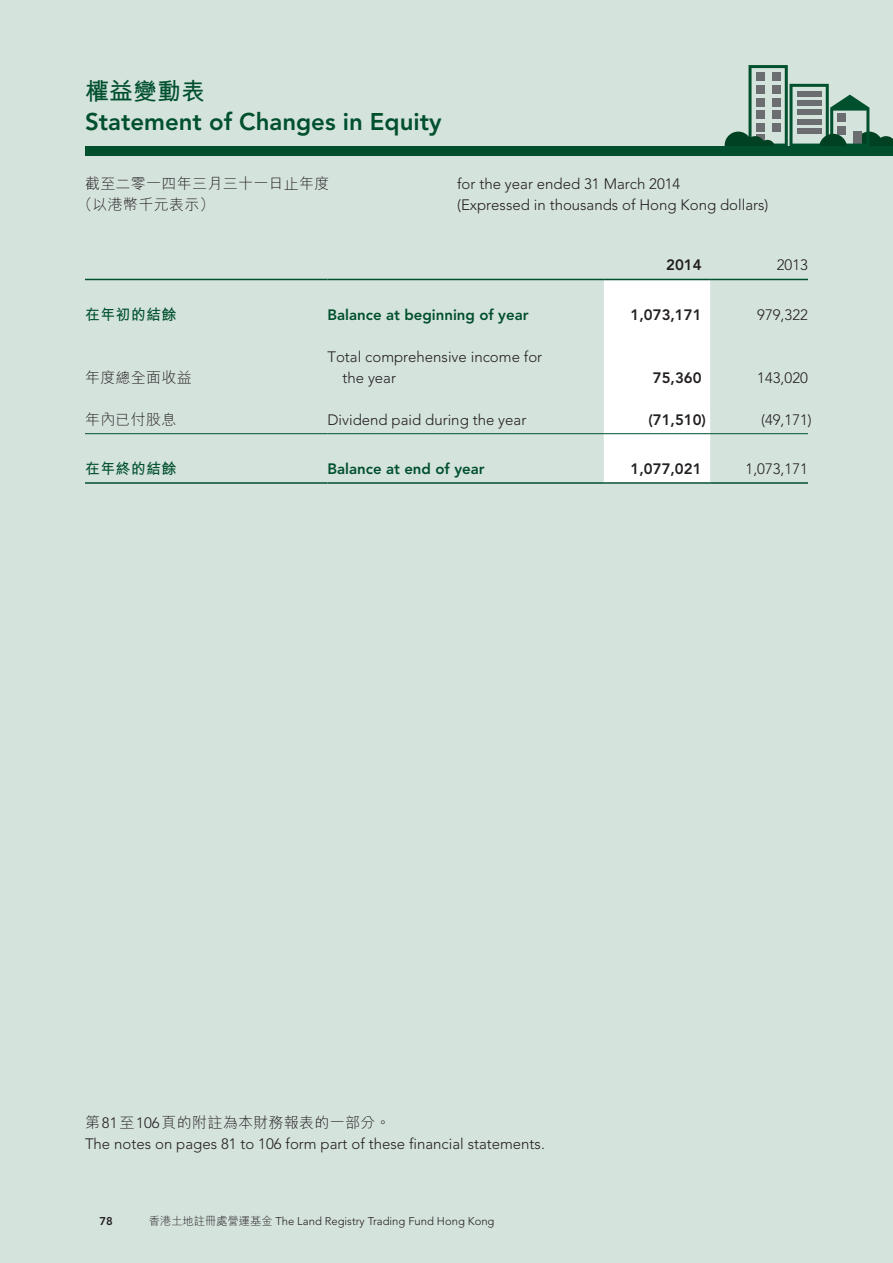
<style>
.page{position:relative;width:893px;height:1263px;background:#d5e3dd}
.page>*{position:absolute;margin:0;border:0;box-sizing:border-box;transform-origin:0 0}
.t1{font:800 24px/30px "Avenir LT Std";color:#00502e}
._00_txt_E{font:300 15px "Avenir LT Std";color:#231f20}
._50_Table_txt{font:300 15px "Avenir LT Std";color:#231f20}
._000_txt_C{font:300 15px "M Hei HK";letter-spacing:.02em;color:#231f20}
._50_Table_txt-2{font:800 15px "Avenir LT Std";color:#00502e}
._50_Table_txt-3{font:800 15px "Avenir LT Std";color:#231f20}
._50_Table_txt-4{font:300 15px "M Hei HK";letter-spacing:.02em;color:#231f20}
._50_Table_txt-5{font:700 15px "M Hei HK";letter-spacing:.02em;color:#00502e}
.t2{font:300 11.25px "Avenir LT Std";color:#231f20}
.t3{font:800 11.25px "Avenir LT Std";color:#231f20}
.s1{font-family:"M Hei HK";font-weight:700}
.s2{font-family:"Avenir LT Std"}
.s3{font-family:"M Hei HK"}
</style>
<div class="page">
<svg style="left:725px;top:65px;width:168px;height:81px"></svg>
<div style="left:85px;top:146px;width:808px;height:10px;background:#00502e"></div>
<div style="left:604px;top:280px;width:106px;height:202px;background:#fff"></div>
<hr style="left:85px;top:279px;width:242px;height:1px;background:#00502e">
<hr style="left:327px;top:279px;width:277px;height:1px;background:#00502e">
<hr style="left:604px;top:279px;width:106px;height:1px;background:#00502e">
<hr style="left:710px;top:279px;width:98px;height:1px;background:#00502e">
<hr style="left:85px;top:433px;width:242px;height:1px;background:#00502e">
<hr style="left:327px;top:433px;width:277px;height:1px;background:#00502e">
<hr style="left:604px;top:433px;width:106px;height:1px;background:#00502e">
<hr style="left:710px;top:433px;width:98px;height:1px;background:#00502e">
<hr style="left:85px;top:482px;width:242px;height:2px;background:#00502e">
<hr style="left:327px;top:482px;width:277px;height:2px;background:#00502e">
<hr style="left:604px;top:482px;width:106px;height:2px;background:#00502e">
<hr style="left:710px;top:482px;width:98px;height:2px;background:#00502e">
<h1 class="t1" style="left:85px;top:76px;width:358px"><span class="s1">權益變動表<br></span>Statement of Changes in Equity</h1>
<p class="_000_txt_C" style="left:85px;top:176px;width:246px">截至二零一四年三月三十一日止年度</p>
<p class="_000_txt_C" style="left:78px;top:197px;width:138px">（以港幣千元表示）</p>
<p class="_00_txt_E" style="left:457px;top:175px;width:225px">for the year ended 31 March 2014</p>
<p class="_00_txt_E" style="left:457px;top:196px;width:313px">(Expressed in thousands of Hong Kong dollars)</p>
<p class="_50_Table_txt-3" style="left:666px;top:256px;width:37px">2014</p>
<p class="_50_Table_txt" style="left:777px;top:256px;width:33px">2013</p>
<p class="_50_Table_txt-5" style="left:85px;top:304px;width:93px">在年初的結餘</p>
<p class="_50_Table_txt-2" style="left:327px;top:306px;width:203px">Balance at beginning of year</p>
<p class="_50_Table_txt-3" style="left:631px;top:306px;width:73px">1,073,171</p>
<p class="_50_Table_txt" style="left:757px;top:306px;width:52px">979,322</p>
<p class="_50_Table_txt-4" style="left:85px;top:370px;width:108px">年度總全面收益</p>
<p class="_50_Table_txt" style="left:327px;top:348px;width:216px">Total comprehensive income for</p>
<p class="_50_Table_txt" style="left:342px;top:369px;width:55px">the year</p>
<p class="_50_Table_txt-3" style="left:653px;top:369px;width:50px">75,360</p>
<p class="_50_Table_txt" style="left:757px;top:369px;width:52px">143,020</p>
<p class="_50_Table_txt-4" style="left:85px;top:412px;width:93px">年內已付股息</p>
<p class="_50_Table_txt" style="left:327px;top:411px;width:200px">Dividend paid during the year</p>
<p class="_50_Table_txt-3" style="left:648px;top:411px;width:59px">(71,510)</p>
<p class="_50_Table_txt" style="left:761px;top:411px;width:52px">(49,171)</p>
<p class="_50_Table_txt-5" style="left:85px;top:458px;width:93px">在年終的結餘</p>
<p class="_50_Table_txt-2" style="left:327px;top:459px;width:159px">Balance at end of year</p>
<p class="_50_Table_txt-3" style="left:631px;top:459px;width:73px">1,077,021</p>
<p class="_50_Table_txt" style="left:745px;top:459px;width:64px">1,073,171</p>
<p class="_000_txt_C" style="left:85px;top:1114px;width:307px">第<span class="s2">81</span>至<span class="s2">106</span>頁的附註為本財務報表的一部分。</p>
<p class="_00_txt_E" style="left:85px;top:1134px;width:461px">The notes on pages 81 to 106 form part of these financial statements.</p>
<p class="t3" style="left:100px;top:1214px;width:15px">78</p>
<p class="t2" style="left:149px;top:1214px;width:347px"><span class="s3">香港土地註冊處營運基金</span> The Land Registry Trading Fund Hong Kong</p>
</div>
